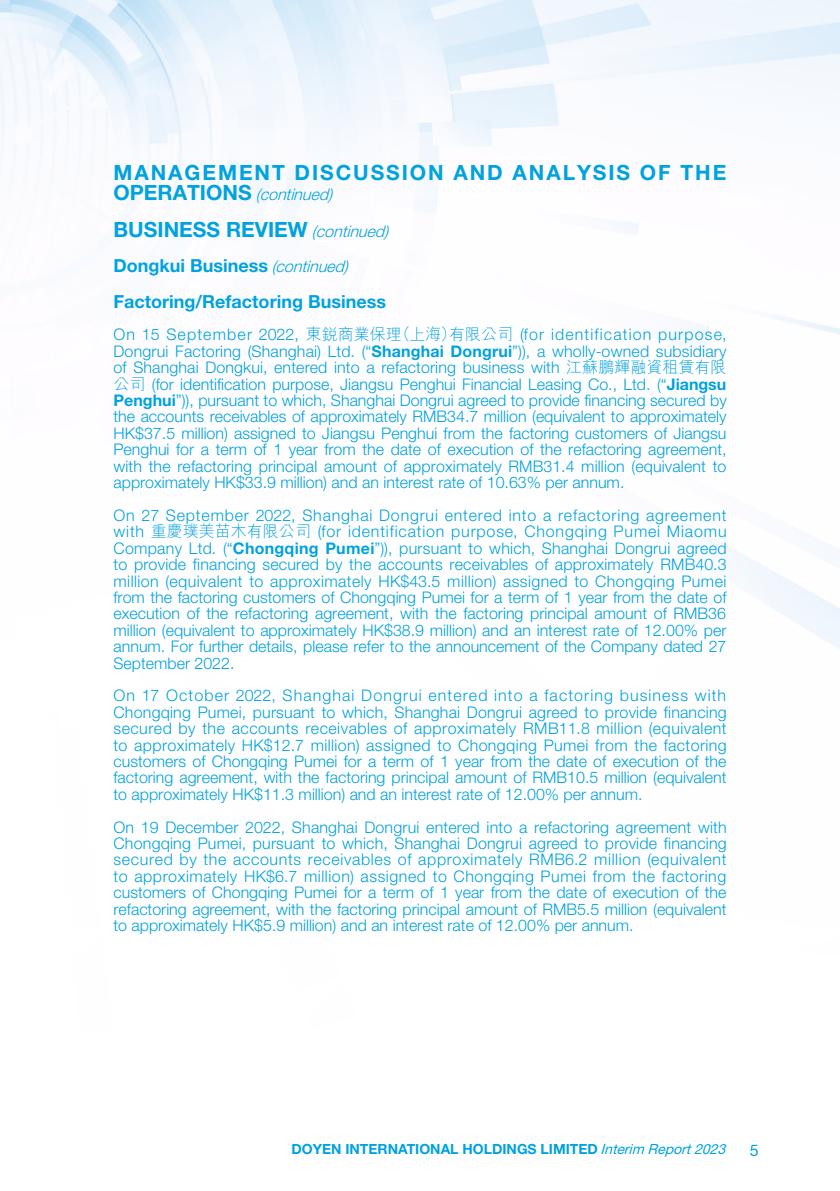
<style>
.page{position:relative;width:840px;height:1191px;background:#fff}
.page>*{position:absolute;margin:0;border:0;box-sizing:border-box;transform-origin:0 0}
.t1{font:700 21px "Helvetica Neue LT Std";letter-spacing:.09em;color:#00a2df}
.t2{font:700 21px "Helvetica Neue LT Std";color:#00a2df}
.t3{font:700 18px/35.4px "Helvetica Neue LT Std";color:#00a2df}
.t4{font:300 16px/16.4px "Helvetica Neue LT Std";color:#00a2df;text-align:justify}
.t5{font:italic 300 16px "Helvetica Neue LT Std";color:#00a2df}
.t6{font:16px "Helvetica Neue LT Std";color:#00a2df}
.t7{font:700 14px "Helvetica Neue LT Std";color:#00a2df}
.s1{font-weight:700;font-style:normal;font-size:21px}
.s2{font-weight:300;font-style:italic;font-size:16px}
.s3{font-family:"M Hei HK"}
.s4{font-weight:700}
.s5{font-weight:400;font-style:italic}
</style>
<div class="page">
<img style="left:0;top:0;width:839px;height:648px">
<h1 class="t1" style="left:113px;top:160px;width:614px">MANAGEMENT DISCUSSION AND ANALYSIS OF THE</h1>
<p class="t5" style="left:113px;top:185px;width:221px"><span class="s1">O P E R A T I O N S</span> (continued)</p>
<h1 class="t2" style="left:113px;top:216px;width:277px">BUSINESS REVIEW <span class="s2">(continued)</span></h1>
<p class="t3" style="left:113px;top:248px;width:274px">Dongkui Business <span class="s2">(continued)<br></span>Factoring/Refactoring Business</p>
<p class="t4" style="left:113px;top:326px;width:614px">On 15 September 2022, <span class="s3">東銳商業保理（上海）有限公司</span> (for identification purpose, Dongrui Factoring (Shanghai) Ltd. (“<span class="s4">Shanghai Dongrui</span>”)), a wholly-owned subsidiary of Shanghai Dongkui, entered into a refactoring business with <span class="s3">江蘇鵬輝融資租賃有限公司</span> (for identification purpose, Jiangsu Penghui Financial Leasing Co., Ltd. (“<span class="s4">Jiangsu Penghui</span>”)), pursuant to which, Shanghai Dongrui agreed to provide financing secured by the accounts receivables of approximately RMB34.7 million (equivalent to approximately HK$37.5 million) assigned to Jiangsu Penghui from the factoring customers of Jiangsu Penghui for a term of 1 year from the date of execution of the refactoring agreement, with the refactoring principal amount of approximately RMB31.4 million (equivalent to approximately HK$33.9 million) and an interest rate of 10.63% per annum.</p>
<p class="t4" style="left:113px;top:507px;width:614px">On 27 September 2022, Shanghai Dongrui entered into a refactoring agreement with <span class="s3">重慶璞美苗木有限公司</span> (for identification purpose, Chongqing Pumei Miaomu Company Ltd. (“<span class="s4">Chongqing Pumei</span>”)), pursuant to which, Shanghai Dongrui agreed to provide financing secured by the accounts receivables of approximately RMB40.3 million (equivalent to approximately HK$43.5 million) assigned to Chongqing Pumei from the factoring customers of Chongqing Pumei for a term of 1 year from the date of execution of the refactoring agreement, with the factoring principal amount of RMB36 million (equivalent to approximately HK$38.9 million) and an interest rate of 12.00% per annum. For further details, please refer to the announcement of the Company dated 27<br>September 2022.</p>
<p class="t4" style="left:113px;top:687px;width:614px">On 17 October 2022, Shanghai Dongrui entered into a factoring business with Chongqing Pumei, pursuant to which, Shanghai Dongrui agreed to provide financing secured by the accounts receivables of approximately RMB11.8 million (equivalent to approximately HK$12.7 million) assigned to Chongqing Pumei from the factoring customers of Chongqing Pumei for a term of 1 year from the date of execution of the factoring agreement, with the factoring principal amount of RMB10.5 million (equivalent to approximately HK$11.3 million) and an interest rate of 12.00% per annum.</p>
<p class="t4" style="left:113px;top:818px;width:614px">On 19 December 2022, Shanghai Dongrui entered into a refactoring agreement with Chongqing Pumei, pursuant to which, Shanghai Dongrui agreed to provide financing secured by the accounts receivables of approximately RMB6.2 million (equivalent to approximately HK$6.7 million) assigned to Chongqing Pumei from the factoring customers of Chongqing Pumei for a term of 1 year from the date of execution of the refactoring agreement, with the factoring principal amount of RMB5.5 million (equivalent to approximately HK$5.9 million) and an interest rate of 12.00% per annum.</p>
<p class="t7" style="left:291px;top:1140px;width:439px">DOYEN INTERNATIONAL HOLDINGS LIMITED <span class="s5">Interim Report2023</span></p>
<p class="t6" style="left:749px;top:1140px;width:10px">5</p>
</div>
